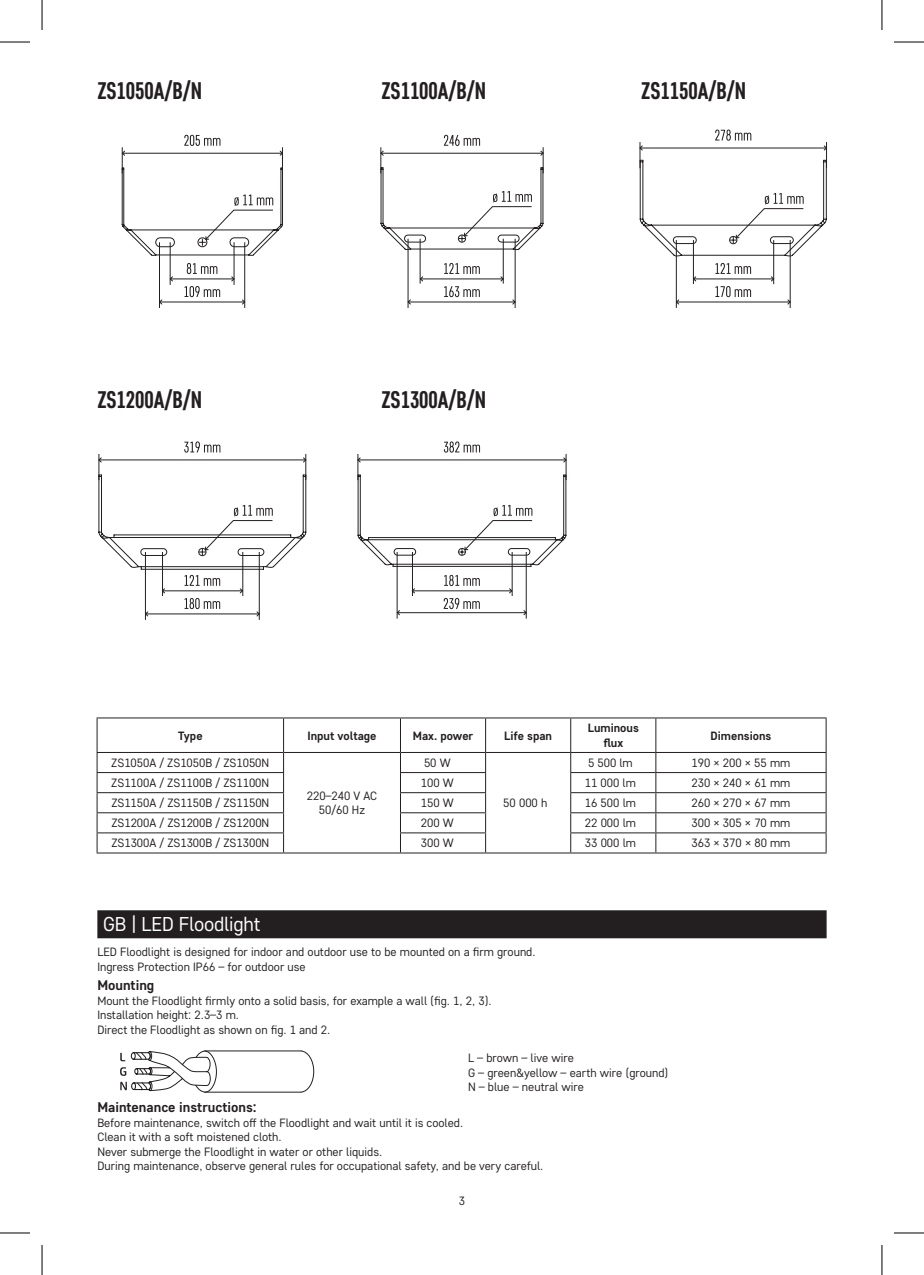
<style>
.page{position:relative;width:924px;height:1275px;background:#fff}
.page>*{position:absolute;margin:0;border:0;box-sizing:border-box;transform-origin:0 0}
.t1{font:700 24px "Core Sans D57 Cn";color:#231f20}
.t2{font:20px "Core Sans D35";letter-spacing:-.01em;color:#fff}
.t3{font:700 14px "Core Sans D55";color:#231f20}
.t4{font:12px/14.4px "Core Sans D35";color:#231f20}
.t5{font:700 12px/14.4px "Core Sans D55";color:#231f20;text-align:center}
</style>
<div class="page">
<hr style="left:96px;top:717px;width:187px;height:1px;background:#231f20">
<hr style="left:96px;top:718px;width:1px;height:34px;background:#231f20">
<hr style="left:283px;top:717px;width:117px;height:1px;background:#231f20">
<hr style="left:283px;top:718px;width:1px;height:34px;background:#231f20">
<hr style="left:400px;top:717px;width:85px;height:1px;background:#231f20">
<hr style="left:400px;top:718px;width:1px;height:34px;background:#231f20">
<hr style="left:485px;top:717px;width:85px;height:1px;background:#231f20">
<hr style="left:485px;top:718px;width:1px;height:34px;background:#231f20">
<hr style="left:570px;top:717px;width:85px;height:1px;background:#231f20">
<hr style="left:570px;top:718px;width:1px;height:34px;background:#231f20">
<hr style="left:655px;top:717px;width:171px;height:1px;background:#231f20">
<hr style="left:655px;top:718px;width:1px;height:34px;background:#231f20">
<hr style="left:825px;top:718px;width:1px;height:34px;background:#231f20">
<hr style="left:96px;top:752px;width:187px;height:1px;background:#231f20">
<hr style="left:283px;top:752px;width:117px;height:1px;background:#231f20">
<hr style="left:400px;top:752px;width:85px;height:1px;background:#231f20">
<hr style="left:485px;top:752px;width:85px;height:1px;background:#231f20">
<hr style="left:570px;top:752px;width:85px;height:1px;background:#231f20">
<hr style="left:655px;top:752px;width:171px;height:1px;background:#231f20">
<hr style="left:400px;top:772px;width:86px;height:1px;background:#231f20">
<hr style="left:570px;top:772px;width:85px;height:1px;background:#231f20">
<hr style="left:655px;top:772px;width:171px;height:1px;background:#231f20">
<hr style="left:96px;top:792px;width:188px;height:1px;background:#231f20">
<hr style="left:400px;top:792px;width:86px;height:1px;background:#231f20">
<hr style="left:570px;top:792px;width:85px;height:1px;background:#231f20">
<hr style="left:655px;top:792px;width:171px;height:1px;background:#231f20">
<hr style="left:96px;top:812px;width:188px;height:1px;background:#231f20">
<hr style="left:400px;top:812px;width:86px;height:1px;background:#231f20">
<hr style="left:570px;top:812px;width:85px;height:1px;background:#231f20">
<hr style="left:655px;top:812px;width:171px;height:1px;background:#231f20">
<hr style="left:96px;top:832px;width:188px;height:1px;background:#231f20">
<hr style="left:400px;top:832px;width:86px;height:1px;background:#231f20">
<svg style="left:400px;top:753px;width:1px;height:99px"></svg>
<svg style="left:485px;top:753px;width:1px;height:99px"></svg>
<hr style="left:570px;top:832px;width:85px;height:1px;background:#231f20">
<svg style="left:570px;top:753px;width:1px;height:99px"></svg>
<hr style="left:655px;top:832px;width:171px;height:1px;background:#231f20">
<svg style="left:655px;top:753px;width:1px;height:99px"></svg>
<svg style="left:825px;top:753px;width:1px;height:99px"></svg>
<hr style="left:96px;top:852px;width:187px;height:1px;background:#231f20">
<hr style="left:283px;top:852px;width:117px;height:1px;background:#231f20">
<hr style="left:400px;top:852px;width:85px;height:1px;background:#231f20">
<hr style="left:485px;top:852px;width:85px;height:1px;background:#231f20">
<hr style="left:570px;top:852px;width:85px;height:1px;background:#231f20">
<hr style="left:655px;top:852px;width:171px;height:1px;background:#231f20">
<hr style="left:96px;top:772px;width:188px;height:1px;background:#231f20">
<svg style="left:96px;top:753px;width:1px;height:99px"></svg>
<svg style="left:283px;top:753px;width:1px;height:99px"></svg>
<div style="left:97px;top:910px;width:729px;height:28px;background:#231f20"></div>
<svg style="left:120px;top:1050px;width:194px;height:43px"></svg>
<hr style="left:170px;top:242px;width:1px;height:43px;background:#231f20">
<hr style="left:233px;top:242px;width:1px;height:43px;background:#231f20">
<hr style="left:170px;top:278px;width:64px;height:1px;background:#231f20">
<svg style="left:170px;top:276px;width:3px;height:5px"></svg>
<svg style="left:231px;top:276px;width:3px;height:5px"></svg>
<hr style="left:159px;top:242px;width:1px;height:66px;background:#231f20">
<hr style="left:244px;top:242px;width:1px;height:66px;background:#231f20">
<hr style="left:159px;top:302px;width:85px;height:1px;background:#231f20">
<svg style="left:187px;top:263px;width:30px;height:11px"></svg>
<svg style="left:184px;top:286px;width:36px;height:11px"></svg>
<svg style="left:121px;top:135px;width:162px;height:121px"></svg>
<hr style="left:145px;top:552px;width:1px;height:68px;background:#231f20">
<hr style="left:259px;top:552px;width:1px;height:68px;background:#231f20">
<svg style="left:98px;top:441px;width:208px;height:175px"></svg>
<hr style="left:419px;top:239px;width:1px;height:45px;background:#231f20">
<hr style="left:502px;top:239px;width:1px;height:45px;background:#231f20">
<hr style="left:420px;top:278px;width:83px;height:1px;background:#231f20">
<svg style="left:500px;top:276px;width:3px;height:5px"></svg>
<hr style="left:407px;top:239px;width:1px;height:69px;background:#231f20">
<hr style="left:514px;top:239px;width:1px;height:69px;background:#231f20">
<hr style="left:408px;top:302px;width:107px;height:1px;background:#231f20">
<svg style="left:444px;top:263px;width:35px;height:11px"></svg>
<svg style="left:444px;top:286px;width:35px;height:11px"></svg>
<svg style="left:380px;top:135px;width:163px;height:115px"></svg>
<hr style="left:412px;top:552px;width:1px;height:44px;background:#231f20">
<hr style="left:511px;top:552px;width:1px;height:44px;background:#231f20">
<hr style="left:412px;top:590px;width:99px;height:1px;background:#231f20">
<svg style="left:509px;top:588px;width:3px;height:5px"></svg>
<hr style="left:396px;top:552px;width:1px;height:66px;background:#231f20">
<hr style="left:525px;top:552px;width:1px;height:66px;background:#231f20">
<hr style="left:397px;top:612px;width:129px;height:1px;background:#231f20">
<svg style="left:523px;top:610px;width:3px;height:5px"></svg>
<svg style="left:444px;top:575px;width:35px;height:11px"></svg>
<svg style="left:443px;top:598px;width:36px;height:11px"></svg>
<svg style="left:357px;top:441px;width:209px;height:126px"></svg>
<hr style="left:692px;top:240px;width:1px;height:44px;background:#231f20">
<hr style="left:773px;top:240px;width:1px;height:44px;background:#231f20">
<hr style="left:693px;top:278px;width:80px;height:1px;background:#231f20">
<svg style="left:770px;top:276px;width:3px;height:5px"></svg>
<hr style="left:675px;top:240px;width:1px;height:68px;background:#231f20">
<hr style="left:789px;top:240px;width:1px;height:68px;background:#231f20">
<hr style="left:676px;top:302px;width:113px;height:1px;background:#231f20">
<svg style="left:715px;top:263px;width:35px;height:11px"></svg>
<svg style="left:715px;top:286px;width:35px;height:11px"></svg>
<svg style="left:639px;top:130px;width:187px;height:126px"></svg>
<hr style="left:0;top:42px;width:30px;height:1px;background:#000">
<hr style="left:893px;top:42px;width:30px;height:1px;background:#000">
<hr style="left:0;top:1232px;width:30px;height:1px;background:#000">
<hr style="left:893px;top:1232px;width:30px;height:1px;background:#000">
<hr style="left:42px;top:0;width:1px;height:30px;background:#000">
<hr style="left:42px;top:1245px;width:1px;height:30px;background:#000">
<hr style="left:881px;top:0;width:1px;height:30px;background:#000">
<hr style="left:881px;top:1245px;width:1px;height:30px;background:#000">
<h1 class="t1" style="left:97px;top:76px;width:106px">ZS1050A/B/N</h1>
<h1 class="t1" style="left:97px;top:385px;width:106px">ZS1200A/B/N</h1>
<h1 class="t1" style="left:381px;top:76px;width:106px">ZS1100A/B/N</h1>
<h1 class="t1" style="left:381px;top:385px;width:106px">ZS1300A/B/N</h1>
<h1 class="t1" style="left:641px;top:76px;width:106px">ZS1150A/B/N</h1>
<p class="t5" style="left:178px;top:728px;width:26px">Type</p>
<p class="t5" style="left:307px;top:728px;width:71px">Input voltage</p>
<p class="t5" style="left:412px;top:728px;width:62px">Max. power</p>
<p class="t5" style="left:504px;top:728px;width:49px">Life span</p>
<p class="t5" style="left:587px;top:720px;width:53px">Luminous flux</p>
<p class="t5" style="left:710px;top:728px;width:62px">Dimensions</p>
<p class="t4" style="left:111px;top:755px;width:159px">ZS1050A / ZS1050B / ZS1050N</p>
<p class="t4" style="left:306px;top:788px;width:72px;text-align:center">220–240 V AC<br>50/60 Hz</p>
<p class="t4" style="left:424px;top:755px;width:28px">50 W</p>
<p class="t4" style="left:587px;top:755px;width:46px">5 500 lm</p>
<p class="t4" style="left:691px;top:755px;width:100px">190 × 200 × 55 mm</p>
<p class="t4" style="left:111px;top:775px;width:159px">ZS1100A / ZS1100B / ZS1100N</p>
<p class="t4" style="left:420px;top:775px;width:34px">100 W</p>
<p class="t4" style="left:584px;top:775px;width:53px">11 000 lm</p>
<p class="t4" style="left:691px;top:775px;width:100px">230 × 240 × 61 mm</p>
<p class="t4" style="left:111px;top:795px;width:159px">ZS1150A / ZS1150B / ZS1150N</p>
<p class="t4" style="left:420px;top:795px;width:34px">150 W</p>
<p class="t4" style="left:584px;top:795px;width:53px">16 500 lm</p>
<p class="t4" style="left:691px;top:795px;width:100px">260 × 270 × 67 mm</p>
<p class="t4" style="left:111px;top:815px;width:159px">ZS1200A / ZS1200B / ZS1200N</p>
<p class="t4" style="left:420px;top:815px;width:34px">200 W</p>
<p class="t4" style="left:584px;top:815px;width:53px">22 000 lm</p>
<p class="t4" style="left:691px;top:815px;width:100px">300 × 305 × 70 mm</p>
<p class="t4" style="left:111px;top:835px;width:159px">ZS1300A / ZS1300B / ZS1300N</p>
<p class="t4" style="left:421px;top:835px;width:34px">300 W</p>
<p class="t4" style="left:584px;top:835px;width:53px">33 000 lm</p>
<p class="t4" style="left:691px;top:835px;width:100px">363 × 370 × 80 mm</p>
<p class="t4" style="left:503px;top:795px;width:45px">50 000 h</p>
<h2 class="t2" style="left:103px;top:910px;width:159px">GB | LED Floodlight</h2>
<p class="t4" style="left:97px;top:944px;width:439px">LED Floodlight is designed for indoor and outdoor use to be mounted on a firm ground.<br>Ingress Protection IP66 – for outdoor use</p>
<p class="t3" style="left:97px;top:976px;width:58px">Mounting</p>
<p class="t4" style="left:97px;top:993px;width:396px">Mount the Floodlight firmly onto a solid basis, for example a wall (fig. 1, 2, 3).<br>Installation height: 2.3–3 m.<br>Direct the Floodlight as shown on fig. 1 and 2.</p>
<p class="t4" style="left:468px;top:1050px;width:202px">L – brown – live wire<br>G – green&amp;yellow – earth wire (ground)<br>N – blue – neutral wire</p>
<p class="t3" style="left:97px;top:1098px;width:161px">Maintenance instructions:</p>
<p class="t4" style="left:97px;top:1115px;width:447px">Before maintenance, switch off the Floodlight and wait until it is cooled.<br>Clean it with a soft moistened cloth.<br>Never submerge the Floodlight in water or other liquids.<br>During maintenance, observe general rules for occupational safety, and be very careful.</p>
<p class="t4" style="left:458px;top:1192px;width:8px">3</p>
</div>
